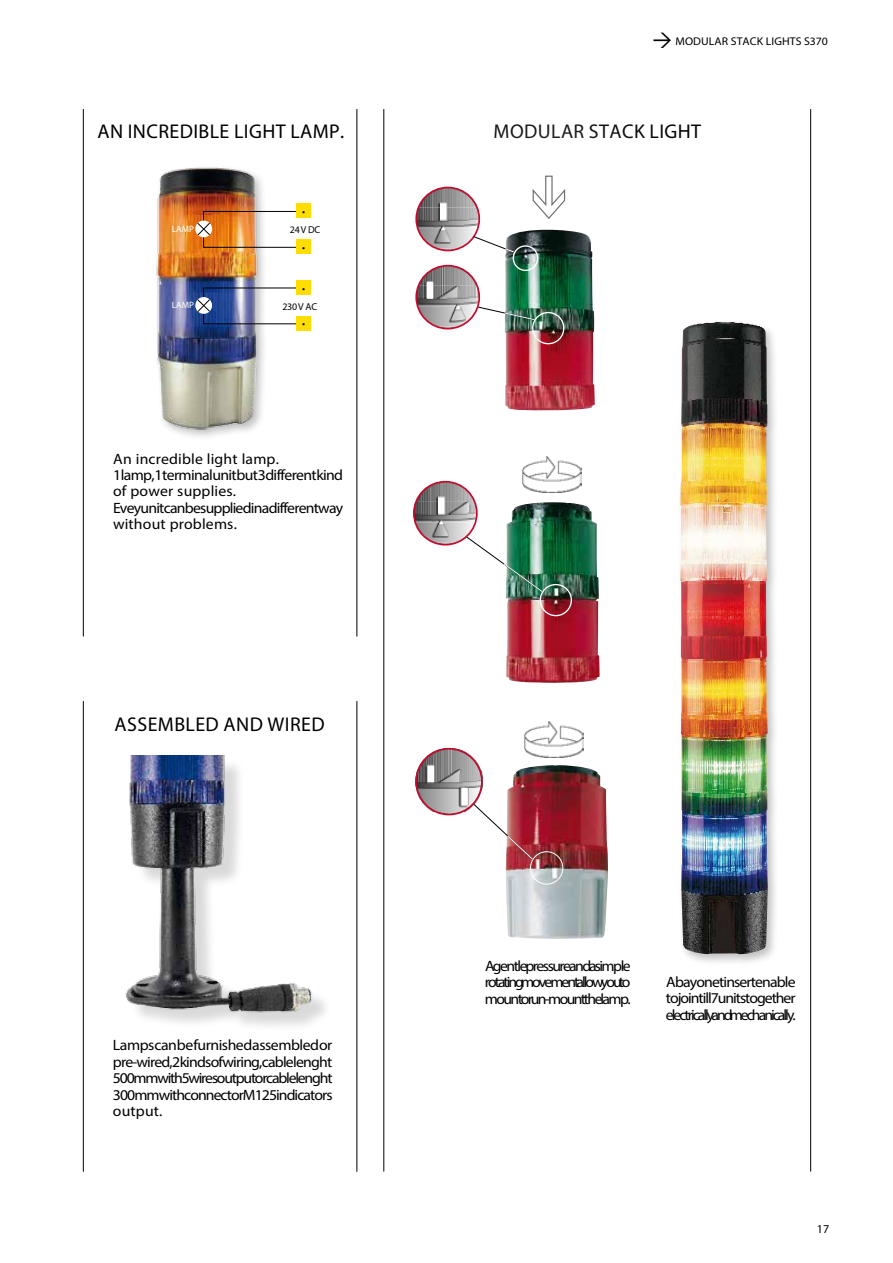
<style>
.page{position:relative;width:893px;height:1263px;background:#fff}
.page>*{position:absolute;margin:0;border:0;box-sizing:border-box;transform-origin:0 0}
.t1{font:19.95px "Myriad Pro";letter-spacing:.02em;color:#000}
.t2{font:15px/16.4px "Myriad Pro";letter-spacing:-.06em;color:#000;text-align:justify;scale:1.05 1}
.t3{font:15px/16.4px "Myriad Pro";letter-spacing:-.04em;color:#000;scale:1.05 1}
.t4{font:12px "Myriad Pro";color:#000}
.t5{font:11.25px "Myriad Pro";letter-spacing:.01em;color:#000;scale:1.05 1}
.t6{font:10.8px "Myriad Pro";color:#000}
.t7{font:9.9px "Myriad Pro";letter-spacing:-.03em;color:#000}
.t8{font:9.15px "Myriad Pro";color:#fff}
</style>
<div class="page">
<div style="left:676px;top:318px;width:104px;height:648px;background:#000;opacity:.25"></div>
<img style="left:680px;top:322px;width:88px;height:632px">
<img style="left:125px;top:755px;width:195px;height:271px">
<div style="left:358px;top:85px;width:382px;height:471px;background:#fff"></div>
<img style="left:504px;top:230px;width:91px;height:127px">
<img style="left:418px;top:187px;width:59px;height:21px">
<img style="left:418px;top:208px;width:61px;height:20px">
<img style="left:418px;top:228px;width:60px;height:21px">
<div style="left:415px;top:187px;width:65px;height:64px;border:2px solid #c50b2e;border-radius:50%"></div>
<div style="left:532px;top:312px;width:32px;height:32px;border:1px solid #fff;border-radius:50%"></div>
<svg style="left:478px;top:306px;width:57px;height:14px"></svg>
<div style="left:513px;top:245px;width:25px;height:26px;border:1px solid #fff;border-radius:50%"></div>
<svg style="left:473px;top:236px;width:41px;height:17px"></svg>
<img style="left:418px;top:266px;width:59px;height:20px">
<img style="left:418px;top:286px;width:61px;height:20px">
<img style="left:418px;top:306px;width:60px;height:21px">
<img style="left:437px;top:327px;width:22px;height:2px">
<div style="left:415px;top:265px;width:65px;height:64px;border:2px solid #c50b2e;border-radius:50%"></div>
<svg style="left:532px;top:175px;width:34px;height:44px"></svg>
<img style="left:383px;top:357px;width:363px;height:471px">
<div style="left:500px;top:496px;width:105px;height:193px;background:#fff"></div>
<img style="left:506px;top:502px;width:94px;height:181px">
<div style="left:540px;top:584px;width:32px;height:32px;border:1px solid #fff;border-radius:50%"></div>
<svg style="left:466px;top:536px;width:77px;height:56px"></svg>
<img style="left:416px;top:482px;width:59px;height:20px">
<img style="left:414px;top:502px;width:63px;height:20px">
<img style="left:415px;top:522px;width:60px;height:21px">
<img style="left:434px;top:543px;width:22px;height:2px">
<div style="left:413px;top:481px;width:65px;height:64px;border:2px solid #c50b2e;border-radius:50%"></div>
<img style="left:522px;top:457px;width:59px;height:35px">
<img style="left:525px;top:722px;width:59px;height:35px">
<img style="left:504px;top:765px;width:104px;height:174px">
<div style="left:413px;top:740px;width:79px;height:79px;background:#fff"></div>
<img style="left:415px;top:748px;width:67px;height:67px">
<div style="left:530px;top:851px;width:33px;height:33px;border:1px solid #fff;border-radius:50%"></div>
<svg style="left:473px;top:803px;width:60px;height:57px"></svg>
<div style="left:415px;top:748px;width:68px;height:67px;border:2px solid #c50b2e;border-radius:50%"></div>
<hr style="left:810px;top:109px;width:1px;height:1062px;background:#000">
<hr style="left:384px;top:109px;width:1px;height:1062px;background:#000">
<img style="left:156px;top:167px;width:112px;height:269px">
<div style="left:203px;top:211px;width:101px;height:37px;border:1px solid #000"></div>
<svg style="left:195px;top:221px;width:17px;height:16px"></svg>
<svg style="left:195px;top:297px;width:17px;height:17px"></svg>
<div style="left:296px;top:204px;width:15px;height:14px;background:#fd0"></div>
<div style="left:296px;top:280px;width:15px;height:15px;background:#fd0"></div>
<div style="left:296px;top:239px;width:15px;height:15px;background:#fd0"></div>
<div style="left:296px;top:316px;width:15px;height:14px;background:#fd0"></div>
<hr style="left:83px;top:109px;width:1px;height:527px;background:#000">
<hr style="left:357px;top:109px;width:1px;height:527px;background:#000">
<hr style="left:83px;top:701px;width:1px;height:471px;background:#000">
<hr style="left:357px;top:701px;width:1px;height:471px;background:#000">
<h1 class="t1" style="left:97px;top:119px;width:42px">an incredible</h1>
<h1 class="t1" style="left:234px;top:119px;width:12px">light</h1>
<h1 class="t1" style="left:290px;top:119px;width:13px">lam</h1>
<h1 class="t1" style="left:329px;top:119px;width:16px">p.</h1>
<p class="t8" style="left:172px;top:223px;width:23px">LAMP</p>
<p class="t8" style="left:172px;top:300px;width:23px">LAMP</p>
<p class="t6" style="left:302px;top:205px;width:5px">•</p>
<p class="t7" style="left:290px;top:224px;width:32px">24 V DC</p>
<p class="t6" style="left:302px;top:240px;width:5px">•</p>
<p class="t6" style="left:302px;top:281px;width:5px">•</p>
<p class="t7" style="left:282px;top:300px;width:30px">230 V ac</p>
<p class="t6" style="left:302px;top:317px;width:5px">•</p>
<p class="t3" style="left:113px;top:450px;width:221px">an incredible light lamp.<br>1 lamp, 1 terminal unit but 3 different kind of power supplies.<br>Evey unit can be supplied in a different way without problems.</p>
<h1 class="t1" style="left:115px;top:712px;width:212px">ASSEMBLED AND WIRED</h1>
<p class="t2" style="left:113px;top:1037px;width:211px">Lamps can be furnished assembled or pre-wired, 2 kinds of wiring, cable lenght 500mm with 5 wires output or cable lenght 300mm with connector M12 5 indicators output.</p>
<p class="t5" style="left:675px;top:34px;width:147px">MODULAR STACK LIGHTS S370</p>
<h1 class="t1" style="left:494px;top:119px;width:209px">MODULAR STACK LIGHT</h1>
<p class="t2" style="left:485px;top:957px;width:140px">a gentle pressure and a simple rotating movementallow you to mount or un-mount the lamp.</p>
<p class="t2" style="left:666px;top:973px;width:125px">abayonet insert enable to join till 7 units together electrically and mechanically.</p>
<p class="t4" style="left:817px;top:1221px;width:14px">17</p>
</div>
